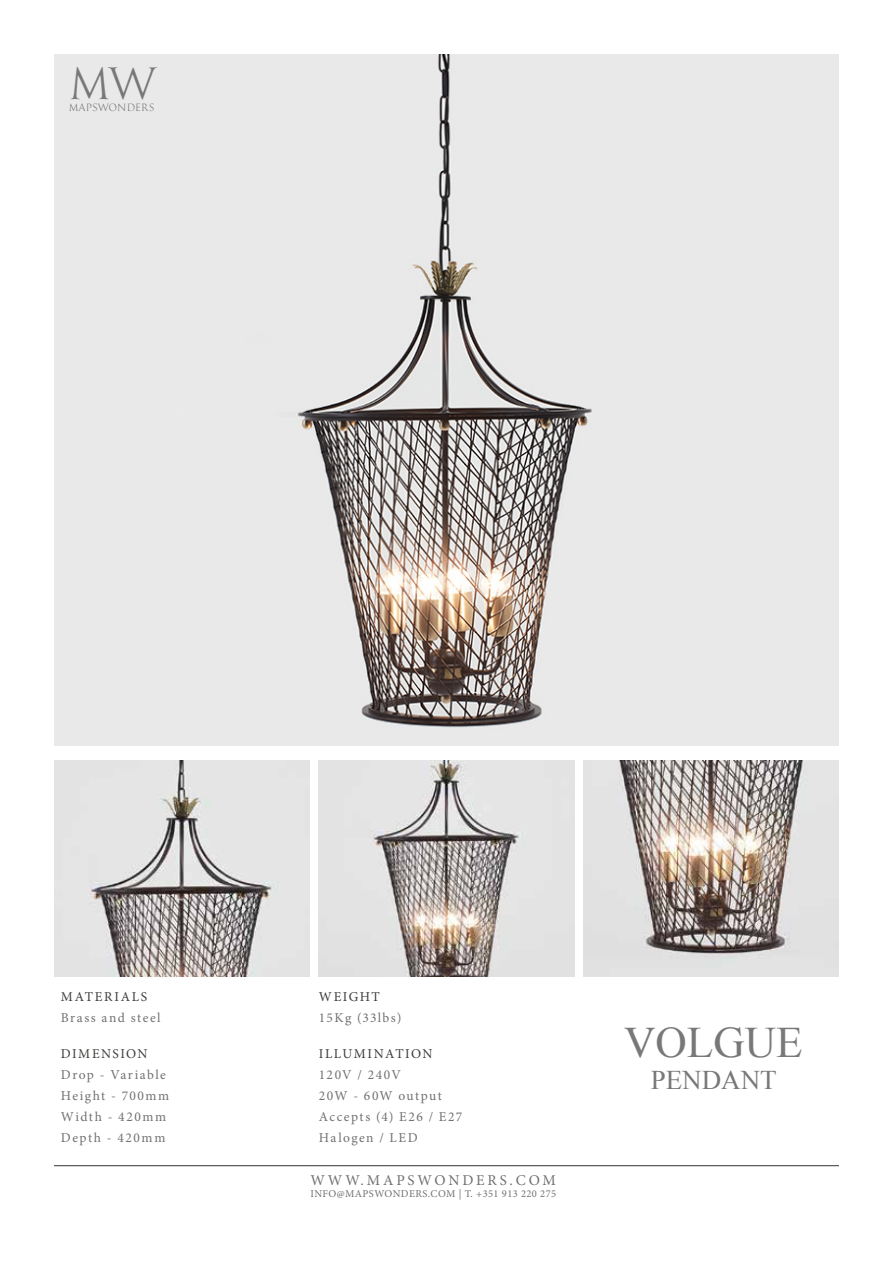
<style>
.page{position:relative;width:893px;height:1263px;background:#fff}
.page>*{position:absolute;margin:0;border:0;box-sizing:border-box;transform-origin:0 0}
.t1{font:45px "Goudy Trajan";color:#787878}
.t2{font:43.5px "Times New Roman";color:#787878}
.t3{font:27px "Times New Roman";color:#787878}
.t4{font:15px "Minion Pro";letter-spacing:.19em;color:#707070}
.t5{font:13.5px/21px "Minion Pro";letter-spacing:.11em;color:#707070}
.t6{font:13.5px "Minion Pro";letter-spacing:.12em;color:#3b3b3b}
.t7{font:13.5px "Minion Pro";letter-spacing:.1em;color:#3e3e3c}
.t8{font:10.5px "Minion Pro";letter-spacing:.04em;color:#707070}
.t9{font:10.5px "Goudy Trajan";letter-spacing:.03em;color:#787878}
</style>
<div class="page">
<img style="left:54px;top:54px;width:785px;height:691px">
<hr style="left:54px;top:1165px;width:785px;height:1px;background:#333">
<img style="left:54px;top:760px;width:255px;height:216px">
<img style="left:319px;top:760px;width:255px;height:216px">
<img style="left:584px;top:760px;width:255px;height:216px">
<h1 class="t1" style="left:69px;top:59px;width:89px">MW</h1>
<p class="t9" style="left:69px;top:102px;width:87px">MAPSWONDERS</p>
<p class="t6" style="left:61px;top:987px;width:88px">MATERIALS</p>
<p class="t5" style="left:61px;top:1007px;width:101px">Brass and steel</p>
<p class="t7" style="left:61px;top:1044px;width:88px">DIMENSION</p>
<p class="t5" style="left:61px;top:1064px;width:110px">Drop - Variable<br>Height - 700mm<br>Width - 420mm<br>Depth - 420mm</p>
<p class="t6" style="left:319px;top:987px;width:63px">WEIGHT</p>
<p class="t5" style="left:319px;top:1007px;width:84px">15Kg (33lbs)</p>
<p class="t6" style="left:319px;top:1044px;width:115px">ILLUMINATION</p>
<p class="t5" style="left:319px;top:1064px;width:145px">120V / 240V<br>20W - 60W output<br>Accepts (4) E26 / E27<br>Halogen / LED</p>
<p class="t4" style="left:311px;top:1170px;width:247px">WWW.MAPSWONDERS.COM</p>
<p class="t8" style="left:310px;top:1187px;width:247px">INFO@MAPSWONDERS.COM | T. +351 913 220 275</p>
<h2 class="t2" style="left:624px;top:1013px;width:180px">VOLGUE</h2>
<h3 class="t3" style="left:651px;top:1062px;width:127px">PENDANT</h3>
</div>
